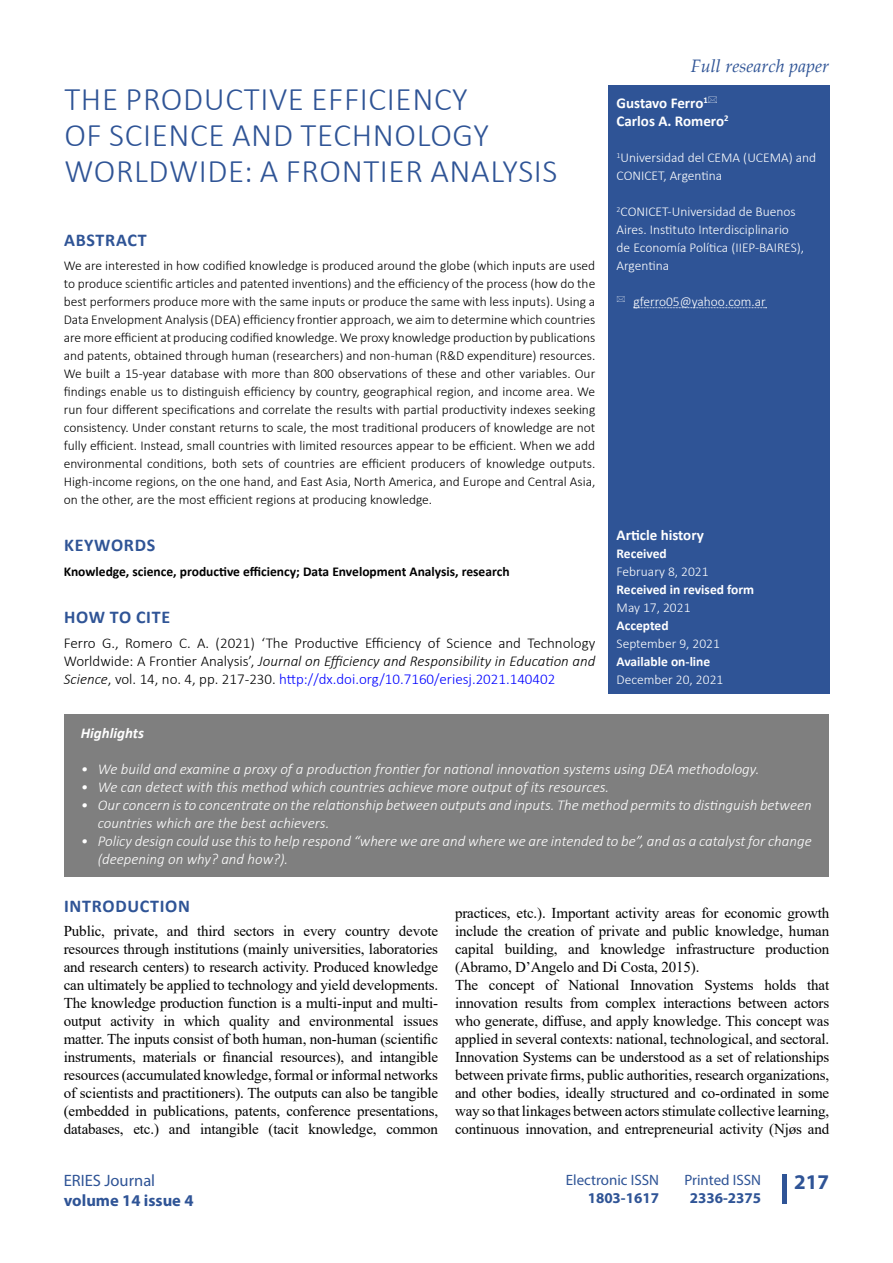
<style>
.page{position:relative;width:893px;height:1263px;background:#fff}
.page>*{position:absolute;margin:0;border:0;box-sizing:border-box;transform-origin:0 0}
.t1{font:300 33px/36px "Calibri";letter-spacing:.02em;color:#2f5496}
.t2{font:700 21px "Myriad Pro";color:#2f5496}
.t3{font:700 18px "Calibri";letter-spacing:.04em;color:#2f5496}
.t4{font:italic 18px "Palatino Linotype";color:#2f5496}
.t5{font:700 16.5px "Myriad Pro";color:#2f5496}
.t6{font:16.5px "Myriad Pro";color:#2f5496}
.t7{font:15px/18px "Times New Roman";letter-spacing:-.01em;color:#000;text-align:justify}
.t8{font:italic 300 15px/18px "Calibri";color:#fff}
.t9{font:300 15px/18px "Calibri";color:#000;text-align:justify}
.t10{font:700 15px/18px "Calibri";color:#fff}
.t11{font:15px "Myriad Pro";color:#2f5496}
.t12{font:700 15px "Myriad Pro";color:#2f5496}
.t13{font:italic 700 15px "Calibri";color:#fff}
.t14{font:300 13.5px/18px "Calibri";color:#000;text-align:justify}
.t15{font:300 13.5px/18px "Calibri";color:#fff}
.t16{font:700 13.5px "Calibri";color:#000}
.t17{font:700 13.5px "Calibri";color:#fff}
.s1{font-style:italic}
.s2{color:#00f}
</style>
<div class="page">
<div style="left:782px;top:1174px;width:5px;height:29px;background:#2f5496"></div>
<div style="left:608px;top:85px;width:221px;height:608px;background:#2f5496"></div>
<svg style="left:634px;top:307px;width:133px;height:1px"></svg>
<div style="left:64px;top:714px;width:765px;height:163px;background:#7f7f7f"></div>
<h1 class="t1" style="left:64px;top:81px;width:495px">THE PRODUCTIVE EFFICIENCY<br>OF SCIENCE AND TECHNOLOGY<br>WORLDWIDE: A FRONTIER ANALYSIS</h1>
<p class="t3" style="left:64px;top:227px;width:84px">ABSTRACT</p>
<p class="t14" style="left:64px;top:256px;width:533px">We are interested in how codified knowledge is produced around the globe (which inputs are used to produce scientific articles and patented inventions) and the efficiency of the process (how do the best performers produce more with the same inputs or produce the same with less inputs). Using a Data Envelopment Analysis (DEA) efficiency frontier approach, we aim to determine which countries are more efficient at producing codified knowledge. We proxy knowledge production by publications and patents, obtained through human (researchers) and non-human (R&amp;D expenditure) resources.<br>We built a 15-year database with more than 800 observations of these and other variables. Our findings enable us to distinguish efficiency by country, geographical region, and income area. We run four different specifications and correlate the results with partial productivity indexes seeking consistency. Under constant returns to scale, the most traditional producers of knowledge are not fully efficient. Instead, small countries with limited resources appear to be efficient. When we add environmental conditions, both sets of countries are efficient producers of knowledge outputs.<br>High-income regions, on the one hand, and East Asia, North America, and Europe and Central Asia, on the other, are the most efficient regions at producing knowledge.</p>
<p class="t3" style="left:64px;top:532px;width:93px">KEYWORDS</p>
<p class="t16" style="left:64px;top:562px;width:447px">Knowledge, science, productive efficiency; Data Envelopment Analysis, research</p>
<p class="t3" style="left:64px;top:604px;width:108px">HOW TO CITE</p>
<p class="t9" style="left:64px;top:634px;width:533px">Ferro G., Romero C. A. (2021) ‘The Productive Efficiency of Science and Technology Worldwide: A Frontier Analysis’, <span class="s1">Journal on Efficiency and Responsibility in Education and Science</span>, vol. 14, no. 4, pp. 217-230. <span class="s2">http://dx.doi.org/10.7160/eriesj.2021.140402</span></p>
<p class="t4" style="left:691px;top:53px;width:140px">Full research paper</p>
<p class="t10" style="left:617px;top:94px;width:114px">Gustavo Ferro<sup>1<br></sup>Carlos A. Romero<sup>2</sup></p>
<p class="t15" style="left:617px;top:148px;width:201px"><sup>1</sup>Universidad del CEMA (UCEMA) and<br>CONICET, Argentina</p>
<p class="t15" style="left:617px;top:202px;width:189px"><sup>2</sup>CONICET-Universidad de Buenos<br>Aires. Instituto Interdisciplinario de Economía Política (IIEP-BAIRES),<br>Argentina</p>
<p class="t15" style="left:633px;top:292px;width:134px">gferro05@yahoo.com.ar</p>
<p class="t10" style="left:617px;top:526px;width:89px">Article history</p>
<p class="t17" style="left:617px;top:544px;width:52px">Received</p>
<p class="t15" style="left:617px;top:562px;width:94px">February 8, 2021</p>
<p class="t17" style="left:617px;top:580px;width:139px">Received in revised form</p>
<p class="t15" style="left:617px;top:598px;width:75px">May 17, 2021</p>
<p class="t17" style="left:617px;top:616px;width:54px">Accepted</p>
<p class="t15" style="left:617px;top:634px;width:105px">September 9, 2021</p>
<p class="t17" style="left:617px;top:652px;width:95px">Available on-line</p>
<p class="t15" style="left:617px;top:670px;width:108px">December 20, 2021</p>
<p class="t13" style="left:81px;top:722px;width:65px">Highlights</p>
<p class="t8" style="left:81px;top:760px;width:680px">• We build and examine a proxy of a production frontier for national innovation systems using DEA methodology.</p>
<p class="t8" style="left:81px;top:778px;width:530px">• We can detect with this method which countries achieve more output of its resources.</p>
<p class="t8" style="left:98px;top:796px;width:715px;text-indent:-17px">• Our concern is to concentrate on the relationship between outputs and inputs. The method permits to distinguish between countries which are the best achievers.</p>
<p class="t8" style="left:98px;top:832px;width:715px;text-indent:-17px">• Policy design could use this to help respond “where we are and where we are intended to be”, and as a catalyst for change (deepening on why? and how?).</p>
<p class="t3" style="left:64px;top:893px;width:127px">INTRODUCTION</p>
<p class="t7" style="left:64px;top:922px;width:376px">Public, private, and third sectors in every country devote resources through institutions (mainly universities, laboratories and research centers) to research activity. Produced knowledge can ultimately be applied to technology and yield developments.<br>The knowledge production function is a multi-input and multi&shy;output activity in which quality and environmental issues matter. The inputs consist of both human, non-human (scientific instruments, materials or financial resources), and intangible resources (accumulated knowledge, formal or informal networks of scientists and practitioners). The outputs can also be tangible (embedded in publications, patents, conference presentations, databases, etc.) and intangible (tacit knowledge, common</p>
<p class="t7" style="left:455px;top:904px;width:376px;text-align:left">practices, etc.). Important activity areas for economic growth include the creation of private and public knowledge, human capital building, and knowledge infrastructure production (Abramo, D’Angelo and Di Costa, 2015).<br>The concept of National Innovation Systems holds that innovation results from complex interactions between actors who generate, diffuse, and apply knowledge. This concept was applied in several contexts: national, technological, and sectoral.<br>Innovation Systems can be understood as a set of relationships between private firms, public authorities, research organizations, and other bodies, ideally structured and co-ordinated in some way so that linkages between actors stimulate collective learning, continuous innovation, and entrepreneurial activity (Njøs and</p>
<p class="t6" style="left:64px;top:1170px;width:93px">ERIES Journal</p>
<p class="t5" style="left:64px;top:1189px;width:131px">volume 14 issue 4</p>
<p class="t11" style="left:566px;top:1171px;width:95px">Electronic ISSN</p>
<h2 class="t2" style="left:794px;top:1169px;width:36px">217</h2>
<p class="t12" style="left:588px;top:1188px;width:73px">1803-1617</p>
<p class="t11" style="left:684px;top:1171px;width:78px">Printed ISSN</p>
<p class="t12" style="left:690px;top:1188px;width:73px">2336-2375</p>
</div>
